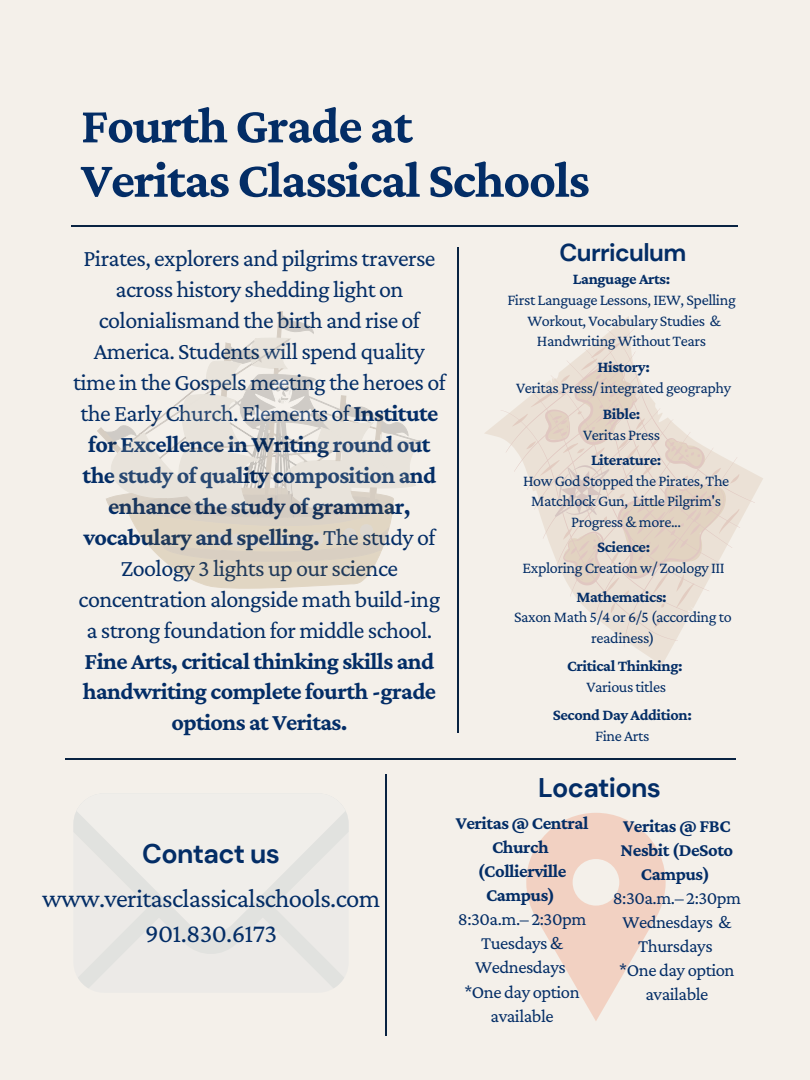
<style>
.page{position:relative;width:810px;height:1080px;background:#f4f0ea}
.page>*{position:absolute;margin:0;border:0;box-sizing:border-box;transform-origin:0 0}
.t1{font:700 52px "Crimson Pro";letter-spacing:-.025em;color:#032d66}
.t2{font:700 26.94px "DM Sans";letter-spacing:-.025em;color:#032d66}
.t3{font:26.75px "Crimson Pro";letter-spacing:-.025em;color:#032d66}
.t4{font:700 24.44px "DM Sans";letter-spacing:-.025em;color:#032d66}
.t5{font:24.12px/30.9px "Crimson Pro";letter-spacing:-.025em;color:#032d66;text-align:center}
.t6{font:18.62px/24.1px "Crimson Pro";letter-spacing:-.025em;color:#032d66;text-align:center}
.t7{font:700 18.62px/24.1px "Crimson Pro";letter-spacing:-.025em;color:#032d66;text-align:center}
.t8{font:16.12px/20.6px "Crimson Pro";letter-spacing:-.025em;color:#032d66;text-align:center}
.t9{font:700 16.12px "Crimson Pro";letter-spacing:-.025em;color:#032d66}
.s1{font-weight:700}
</style>
<div class="page">
<hr style="left:457px;top:248px;width:2px;height:485px;background:#092342">
<hr style="left:385px;top:775px;width:2px;height:261px;background:#092342">
<hr style="left:65px;top:759px;width:671px;height:1px;background:#092342">
<hr style="left:72px;top:226px;width:666px;height:1px;background:#092342">
<div style="left:73px;top:793px;width:276px;height:200px;background:#f0eeea;border-radius:31px"></div>
<svg style="left:79px;top:958px;width:264px;height:30px"></svg>
<svg style="left:74px;top:814px;width:274px;height:144px"></svg>
<svg style="left:76px;top:812px;width:270px;height:124px"></svg>
<svg style="left:526px;top:813px;width:139px;height:208px"></svg>
<svg style="left:98px;top:311px;width:323px;height:277px"></svg>
<svg style="left:485px;top:316px;width:278px;height:349px"></svg>
<svg style="left:501px;top:328px;width:254px;height:319px"></svg>
<svg style="left:545px;top:364px;width:179px;height:221px"></svg>
<p class="t1" style="left:81px;top:96px;width:333px">Fourth Grade at</p>
<p class="t1" style="left:81px;top:150px;width:510px">Veritas Classical Schools</p>
<p class="t5" style="left:73px;top:243px;width:374px">Pirates, explorers and pilgrims traverse across history shedding light on colonialismand the birth and rise of America. Students will spend quality time in the Gospels meeting the heroes of the Early Church. Elements of <span class="s1">Institute for Excellence in Writing round out the study of quality composition and enhance the study of grammar, vocabulary and spelling.</span> The study of Zoology 3 lights up our science concentration alongside math build-ing a strong foundation for middle school.<br><span class="s1">Fine Arts, critical thinking skills and handwriting complete fourth -grade options at Veritas.</span></p>
<p class="t4" style="left:560px;top:236px;width:128px">Curriculum</p>
<p class="t9" style="left:573px;top:270px;width:99px">Language Arts:</p>
<p class="t8" style="left:507px;top:289px;width:230px">First Language Lessons, IEW, Spelling<br>Workout, Vocabulary Studies &amp;<br>Handwriting Without Tears</p>
<p class="t9" style="left:597px;top:358px;width:54px">History:</p>
<p class="t8" style="left:516px;top:377px;width:217px">Veritas Press/ integrated geography</p>
<p class="t9" style="left:603px;top:405px;width:39px">Bible:</p>
<p class="t8" style="left:583px;top:424px;width:78px">Veritas Press</p>
<p class="t9" style="left:591px;top:451px;width:72px">Literature:</p>
<p class="t8" style="left:523px;top:470px;width:208px">How God Stopped the Pirates, The<br>Matchlock Gun, Little Pilgrim's<br>Progress &amp; more...</p>
<p class="t9" style="left:597px;top:538px;width:55px">Science:</p>
<p class="t8" style="left:523px;top:557px;width:204px">Exploring Creation w/ Zoology III</p>
<p class="t9" style="left:576px;top:587px;width:92px">Mathematics:</p>
<p class="t8" style="left:514px;top:607px;width:219px">Saxon Math 5/4 or 6/5 (according to readiness)</p>
<p class="t9" style="left:567px;top:657px;width:117px">Critical Thinking:</p>
<p class="t8" style="left:586px;top:676px;width:81px">Various titles</p>
<p class="t9" style="left:553px;top:706px;width:141px">Second Day Addition:</p>
<p class="t8" style="left:595px;top:725px;width:56px">Fine Arts</p>
<p class="t2" style="left:142px;top:836px;width:139px">Contact us</p>
<p class="t3" style="left:42px;top:883px;width:340px">www.veritasclassicalschools.com</p>
<p class="t3" style="left:145px;top:918px;width:133px">901.830.6173</p>
<p class="t2" style="left:538px;top:770px;width:124px">Locations</p>
<p class="t7" style="left:456px;top:811px;width:134px">Veritas @ Central<br>Church</p>
<p class="t7" style="left:478px;top:859px;width:90px">(Collierville<br>Campus)</p>
<p class="t6" style="left:458px;top:907px;width:130px">8:30a.m.– 2:30pm<br>Tuesdays &amp;<br>Wednesdays</p>
<p class="t6" style="left:464px;top:979px;width:117px">*One day option available</p>
<p class="t7" style="left:621px;top:813px;width:114px">Veritas @ FBC<br>Nesbit (DeSoto<br>Campus)</p>
<p class="t6" style="left:613px;top:885px;width:130px">8:30a.m.– 2:30pm<br>Wednesdays &amp;<br>Thursdays</p>
<p class="t6" style="left:619px;top:958px;width:117px">*One day option available</p>
</div>
